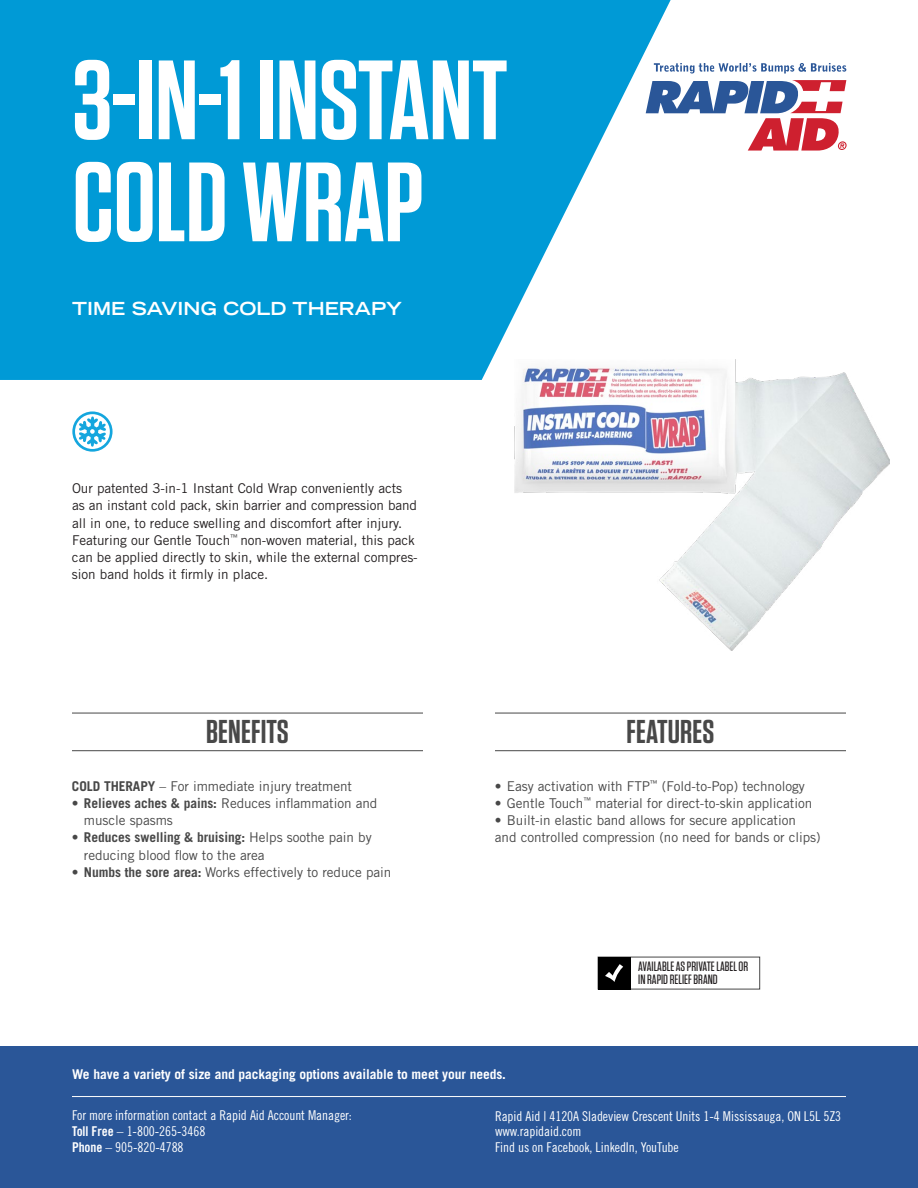
<style>
.page{position:relative;width:918px;height:1188px;background:#fff}
.page>*{position:absolute;margin:0;border:0;box-sizing:border-box;transform-origin:0 0}
.t1{font:600 112.5px/102px "Tungsten";letter-spacing:-.005em;color:#fff}
.t2{font:600 33px "Tungsten";letter-spacing:.005em;color:#484848}
.t3{font:700 expanded 18px "Trade Gothic LT Std";letter-spacing:.005em;color:#fff}
.t4{font:13.5px/17.2px "Trade Gothic LT Std";letter-spacing:-.005em;color:#484848}
.t5{font:13.5px/17.2px "Trade Gothic LT Std";letter-spacing:-.005em;color:#231f20}
.t6{font:13.5px/15.8px "Trade Gothic LT Std Cn 18";letter-spacing:-.005em;color:#fff}
.t7{font:700 13.5px "Trade Gothic LT Std";letter-spacing:-.005em;color:#fff}
.t8{font:500 13.5px/12.8px "Tungsten";color:#231f20}
.s1{font-weight:700}
.s2{font-family:"Trade Gothic LT Std Bd Cn 20"}
</style>
<div class="page">
<svg style="left:0;top:0;width:671px;height:380px;background:#1fa6db"></svg>
<div style="left:0;top:1047px;width:918px;height:141px;background:#2a5698"></div>
<hr style="left:72px;top:713px;width:351px;height:1px;background:#484848">
<hr style="left:72px;top:750px;width:351px;height:1px;background:#484848">
<hr style="left:495px;top:713px;width:351px;height:1px;background:#484848">
<hr style="left:495px;top:750px;width:351px;height:1px;background:#484848">
<hr style="left:72px;top:1096px;width:774px;height:1px;background:#fff">
<svg style="left:72px;top:411px;width:41px;height:41px"></svg>
<img style="left:514px;top:360px;width:376px;height:290px">
<div style="left:598px;top:957px;width:32px;height:32px;background:#000"></div>
<svg style="left:605px;top:964px;width:18px;height:18px"></svg>
<svg style="left:646px;top:80px;width:201px;height:71px"></svg>
<svg style="left:654px;top:63px;width:192px;height:11px"></svg>
<h1 class="t1" style="left:72px;top:51px;width:437px">3-IN-1 INSTANT<br>COLD WRAP</h1>
<h3 class="t3" style="left:72px;top:297px;width:332px">TIME SAVING COLD THERAPY</h3>
<p class="t5" style="left:72px;top:479px;width:347px">Our patented 3-in-1 Instant Cold Wrap conveniently acts as an instant cold pack, skin barrier and compression band all in one, to reduce swelling and discomfort after injury.<br>Featuring our Gentle Touch<sup>™</sup> non-woven material, this pack can be applied directly to skin, while the external compres&shy;sion band holds it firmly in place.</p>
<h2 class="t2" style="left:206px;top:715px;width:84px">BENEFITS</h2>
<h2 class="t2" style="left:627px;top:715px;width:89px">FEATURES</h2>
<p class="t4" style="left:72px;top:777px;width:282px"><span class="s1">COLD THERAPY</span> – For immediate injury treatment</p>
<p class="t4" style="left:84px;top:794px;width:295px;text-indent:-12px">• <span class="s1">Relieves aches &amp; pains:</span> Reduces inflammation and muscle spasms</p>
<p class="t4" style="left:84px;top:829px;width:289px;text-indent:-12px">• <span class="s1">Reduces swelling &amp; bruising:</span> Helps soothe pain by reducing blood flow to the area</p>
<p class="t4" style="left:72px;top:863px;width:321px">• <span class="s1">Numbs the sore area:</span> Works effectively to reduce pain</p>
<p class="t4" style="left:495px;top:777px;width:311px">• Easy activation with FTP<sup>™</sup> (Fold-to-Pop) technology</p>
<p class="t4" style="left:495px;top:794px;width:319px">• Gentle Touch<sup>™</sup> material for direct-to-skin application</p>
<p class="t4" style="left:495px;top:811px;width:327px">• Built-in elastic band allows for secure application and controlled compression (no need for bands or clips)</p>
<p class="t8" style="left:638px;top:961px;width:112px">AVAILABLE AS PRIVATE LABEL OR<br>IN RAPID RELIEF BRAND</p>
<p class="t7" style="left:72px;top:1066px;width:436px">We have a variety of size and packaging options available to meet your needs.</p>
<p class="t6" style="left:72px;top:1108px;width:281px">For more information contact a Rapid Aid Account Manager:<br><span class="s2">Toll Free</span> – 1-800-265-3468<br><span class="s2">Phone</span> – 905-820-4788</p>
<p class="t6" style="left:495px;top:1108px;width:348px">Rapid Aid | 4120A Sladeview Crescent Units 1-4 Mississauga, ON L5L 5Z3 www.rapidaid.com<br>Find us on Facebook, LinkedIn, YouTube</p>
</div>
